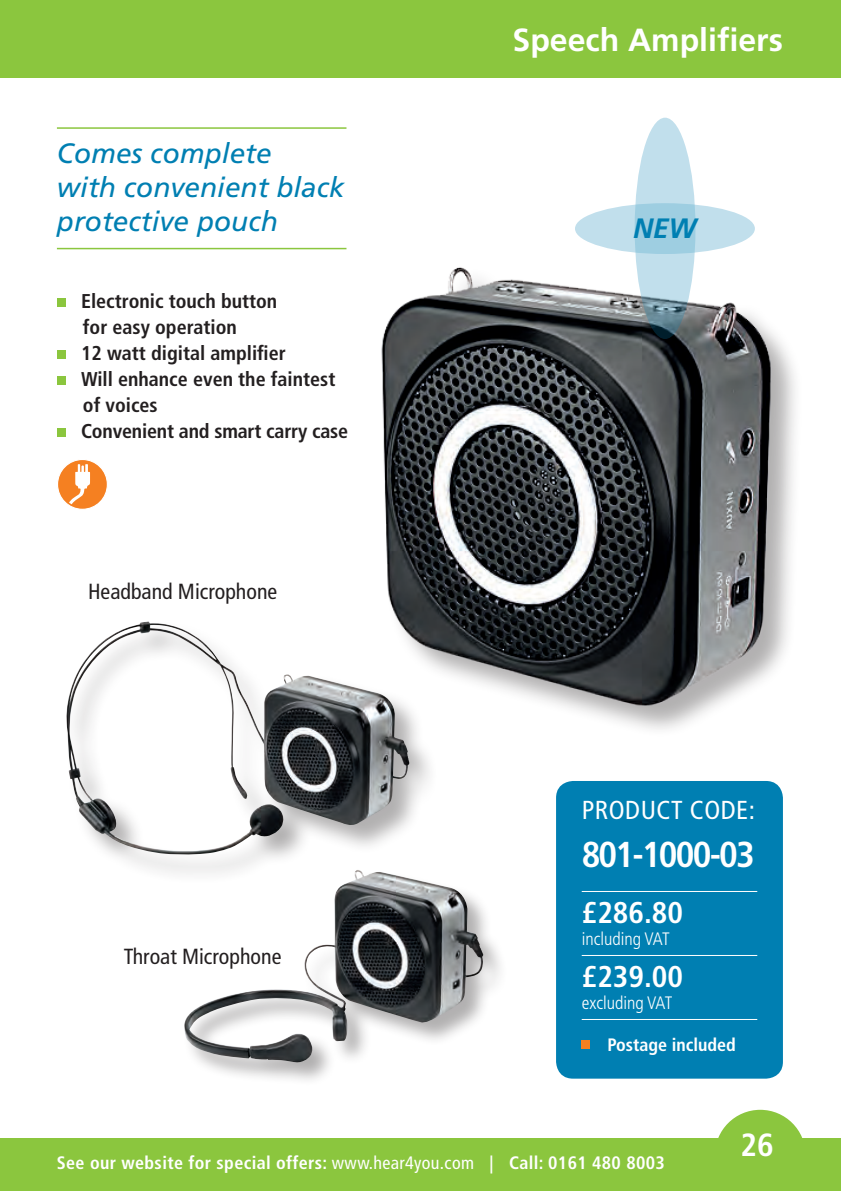
<style>
.page{position:relative;width:841px;height:1191px;background:#fff}
.page>*{position:absolute;margin:0;border:0;box-sizing:border-box;transform-origin:0 0}
.t1{font:700 condensed 36px "Frutiger LT Std";letter-spacing:-.05em;color:#fff}
.t2{font:700 32px "Frutiger LT Std";color:#fff}
.t3{font:700 condensed 32px "Frutiger LT Std";color:#fff}
.t4{font:700 condensed 30px "Frutiger LT Std";color:#fff}
.t5{font:italic 28px/34px "Frutiger LT Std";color:#007fb2}
.t6{font:italic 700 28px "Frutiger LT Std";color:#007fb2}
.t7{font:condensed 26px "Frutiger LT Std";letter-spacing:.02em;color:#fff}
.t8{font:condensed 21.8px "Frutiger LT Std";color:#231f20}
.t9{font:700 condensed 20px/26px "Frutiger LT Std";color:#231f20}
.t10{font:700 condensed 18px "Frutiger LT Std";letter-spacing:.02em;color:#fff}
.t11{font:300 condensed 18px "Frutiger LT Std";color:#fff}
.t12{font:700 condensed 18px "Frutiger LT Std";color:#fff}
.s1{font-weight:400}
</style>
<div class="page">
<div style="left:0;top:0;width:841px;height:78px;background:#8bc63e"></div>
<hr style="left:57px;top:127px;width:289px;height:2px;background:#8bc63e">
<hr style="left:57px;top:248px;width:289px;height:1px;background:#8bc63e">
<div style="left:0;top:1138px;width:841px;height:53px;background:#8bc63e"></div>
<svg style="left:718px;top:1110px;width:85px;height:28px"></svg>
<img style="left:381px;top:250px;width:414px;height:471px">
<div style="left:57px;top:298px;width:8px;height:8px;background:#8bc63e"></div>
<div style="left:57px;top:350px;width:8px;height:8px;background:#8bc63e"></div>
<div style="left:57px;top:376px;width:8px;height:8px;background:#8bc63e"></div>
<div style="left:57px;top:428px;width:8px;height:8px;background:#8bc63e"></div>
<div style="left:57px;top:459px;width:50px;height:50px;background:#f58021;border-radius:50%"></div>
<div style="left:57px;top:459px;width:51px;height:51px;border:1px solid #fff;border-radius:50%"></div>
<svg style="left:67px;top:464px;width:23px;height:43px"></svg>
<div style="left:575px;top:203px;width:180px;height:51px;background:#c1dfec;border-radius:50%"></div>
<svg style="left:634px;top:118px;width:61px;height:221px;background:#aacddc"></svg>
<div style="left:556px;top:781px;width:227px;height:298px;background:#007fb2;border-radius:17px"></div>
<hr style="left:581px;top:891px;width:176px;height:1px;background:#fff">
<hr style="left:581px;top:955px;width:176px;height:1px;background:#fff">
<hr style="left:581px;top:1019px;width:176px;height:1px;background:#fff">
<div style="left:581px;top:1040px;width:9px;height:9px;background:#f58021"></div>
<div style="left:184px;top:870px;width:324px;height:217px;background:#231f20;opacity:.35"></div>
<img style="left:184px;top:870px;width:300px;height:193px">
<div style="left:65px;top:621px;width:373px;height:263px;background:#231f20;opacity:.35"></div>
<img style="left:65px;top:622px;width:343px;height:234px">
<h3 class="t5" style="left:57px;top:136px;width:289px">Comes complete<br>with convenient black protective pouch</h3>
<p class="t9" style="left:81px;top:289px;width:269px">Electronic touch button<br>for easy operation<br>12 watt digital amplifier<br>Will enhance even the faintest of voices<br>Convenient and smart carry case</p>
<p class="t8" style="left:88px;top:578px;width:191px">Headband Microphone</p>
<p class="t8" style="left:124px;top:944px;width:159px">Throat Microphone</p>
<h2 class="t2" style="left:512px;top:21px;width:272px">Speech Amplifiers</h2>
<h3 class="t6" style="left:633px;top:212px;width:65px">NEW</h3>
<h3 class="t7" style="left:581px;top:795px;width:175px">PRODUCT CODE:</h3>
<h1 class="t1" style="left:581px;top:833px;width:175px">801-1000-03</h1>
<h3 class="t4" style="left:581px;top:895px;width:103px">£286.80</h3>
<p class="t11" style="left:581px;top:928px;width:90px">including VAT</p>
<h3 class="t4" style="left:581px;top:959px;width:103px">£239.00</h3>
<p class="t11" style="left:581px;top:992px;width:92px">excluding VAT</p>
<p class="t12" style="left:607px;top:1034px;width:130px">Postage included</p>
<p class="t10" style="left:57px;top:1152px;width:609px">See our website for special offers: <span class="s1">www.hear4you.com</span> | Call: 0161 480 8003</p>
<h2 class="t3" style="left:740px;top:1126px;width:35px">26</h2>
</div>
